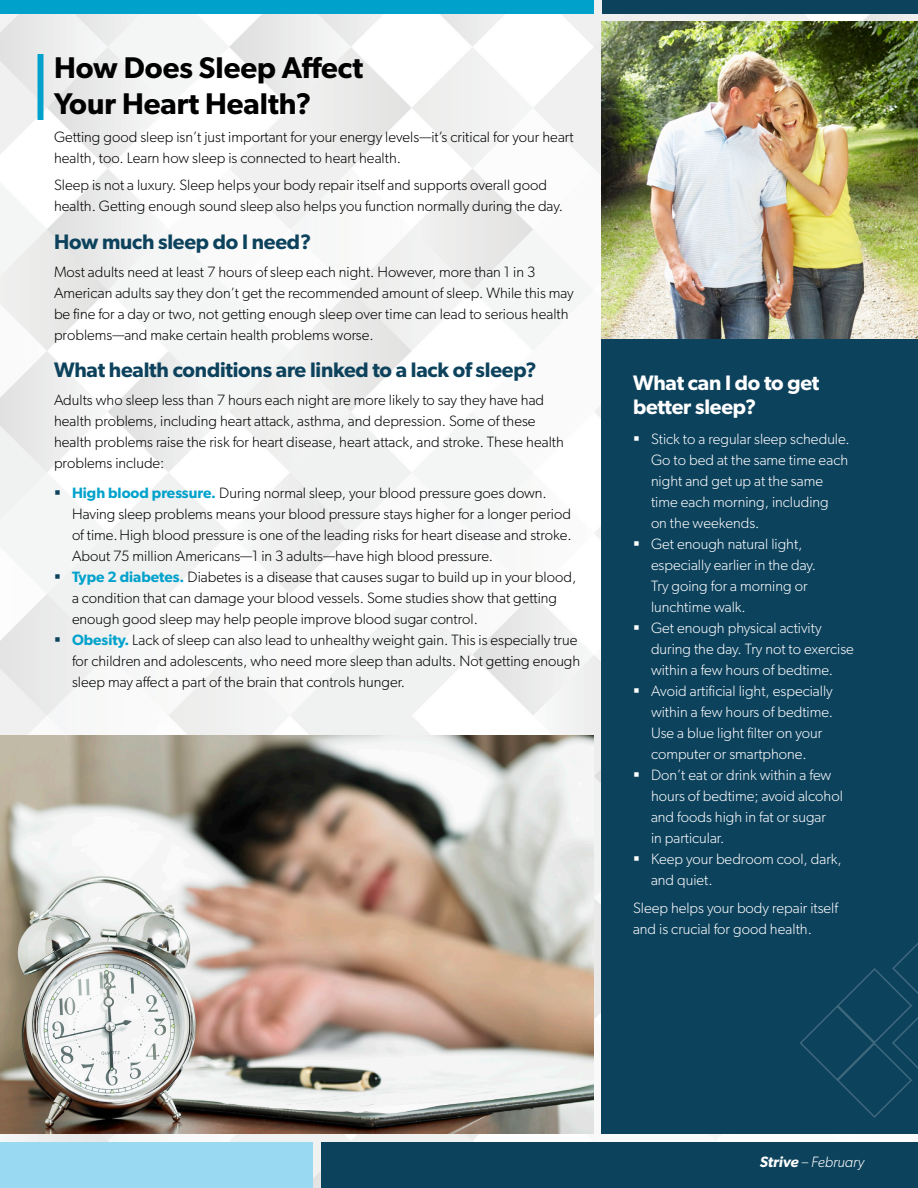
<style>
.page{position:relative;width:918px;height:1188px;background:#fff}
.page>*{position:absolute;margin:0;border:0;box-sizing:border-box;transform-origin:0 0}
.Article_Title{font:600 30px/36px "Gibson";color:#000}
.Subheading_1{font:600 21px "Gibson";letter-spacing:-.01em;color:#0d425d}
.Subheading_1_White{font:600 21px/24px "Gibson";letter-spacing:-.01em;color:#fff}
.Body_Text{font:300 15px/21px "Gibson";color:#000}
.Body_Text_White{font:300 15px/21px "Gibson";color:#fff}
.t1{font:italic 300 15px "Gibson";color:#fff}
.s1{font-weight:600;color:#00a2cc}
.s2{font-weight:600}
</style>
<div class="page">
<img style="left:0;top:0;width:918px;height:1188px">
<div style="left:0;top:1142px;width:314px;height:46px;background:#99d9f1"></div>
<div style="left:602px;top:0;width:316px;height:14px;background:#0d425d"></div>
<div style="left:0;top:0;width:594px;height:14px;background:#00a2cc"></div>
<div style="left:321px;top:1142px;width:597px;height:46px;background:#0d425d"></div>
<div style="left:602px;top:339px;width:316px;height:795px;background:#0d425d"></div>
<svg style="left:800px;top:943px;width:118px;height:175px"></svg>
<div style="left:38px;top:54px;width:6px;height:66px;background:#00a2cc"></div>
<img style="left:602px;top:21px;width:316px;height:318px">
<img style="left:0;top:735px;width:594px;height:399px">
<svg style="left:55px;top:490px;width:5px;height:5px"></svg>
<svg style="left:55px;top:574px;width:5px;height:5px"></svg>
<svg style="left:55px;top:637px;width:5px;height:5px"></svg>
<p class="Article_Title" style="left:54px;top:49px;width:311px">How Does Sleep Affect<br>Your Heart Health?</p>
<p class="Body_Text" style="left:54px;top:126px;width:521px">Getting good sleep isn’t just important for your energy levels—it’s critical for your heart health, too. Learn how sleep is connected to heart health.</p>
<p class="Body_Text" style="left:54px;top:175px;width:511px">Sleep is not a luxury. Sleep helps your body repair itself and supports overall good health. Getting enough sound sleep also helps you function normally during the day.</p>
<p class="Subheading_1" style="left:54px;top:229px;width:259px">How much sleep do I need?</p>
<p class="Body_Text" style="left:54px;top:261px;width:521px">Most adults need at least 7 hours of sleep each night. However, more than 1 in 3<br>American adults say they don’t get the recommended amount of sleep. While this may be fine for a day or two, not getting enough sleep over time can lead to serious health problems—and make certain health problems worse.</p>
<p class="Subheading_1" style="left:54px;top:357px;width:484px">What health conditions are linked to a lack of sleep?</p>
<p class="Body_Text" style="left:54px;top:389px;width:511px">Adults who sleep less than 7 hours each night are more likely to say they have had health problems, including heart attack, asthma, and depression. Some of these health problems raise the risk for heart disease, heart attack, and stroke. These health problems include:</p>
<p class="Body_Text" style="left:72px;top:482px;width:501px"><span class="s1">High blood pressure.</span> During normal sleep, your blood pressure goes down.<br>Having sleep problems means your blood pressure stays higher for a longer period of time.High blood pressure is one of the leading risks for heart disease and stroke.<br>About 75 million Americans—1 in 3 adults—have high blood pressure.</p>
<p class="Body_Text" style="left:72px;top:566px;width:506px"><span class="s1">Type 2 diabetes.</span> Diabetes is a disease that causes sugar to build up in your blood, a condition that can damage your blood vessels. Some studies show that getting enough good sleep may help people improve blood sugar control.</p>
<p class="Body_Text" style="left:72px;top:629px;width:510px"><span class="s1">Obesity.</span> Lack of sleep can also lead to unhealthy weight gain. This is especially true for children and adolescents, who need more sleep than adults. Not getting enough sleep may affect a part of the brain that controls hunger.</p>
<p class="Subheading_1_White" style="left:633px;top:371px;width:188px">What can I do to get better sleep?</p>
<p class="Body_Text_White" style="left:651px;top:428px;width:200px">Stick to a regular sleep schedule.<br>Go to bed at the same time each night and get up at the same time each morning, including<br>on the weekends.</p>
<p class="Body_Text_White" style="left:651px;top:533px;width:167px">Get enough natural light, especially earlier in the day.<br>Try going for a morning or lunchtime walk.</p>
<p class="Body_Text_White" style="left:651px;top:617px;width:204px">Get enough physical activity during the day. Try not to exercise within a few hours of bedtime.</p>
<p class="Body_Text_White" style="left:651px;top:680px;width:184px">Avoid artificial light, especially within a few hours of bedtime.<br>Use a blue light filter on your computer or smartphone.</p>
<p class="Body_Text_White" style="left:651px;top:764px;width:193px">Don’t eat or drink within a few hours of bedtime; avoid alcohol and foods high in fat or sugar<br>in particular.</p>
<p class="Body_Text_White" style="left:651px;top:848px;width:192px">Keep your bedroom cool, dark, and quiet.</p>
<p class="Body_Text_White" style="left:633px;top:897px;width:207px">Sleep helps your body repair itself and is crucial for good health.</p>
<p class="t1" style="left:760px;top:1153px;width:106px"><span class="s2">Strive</span> – February</p>
</div>
